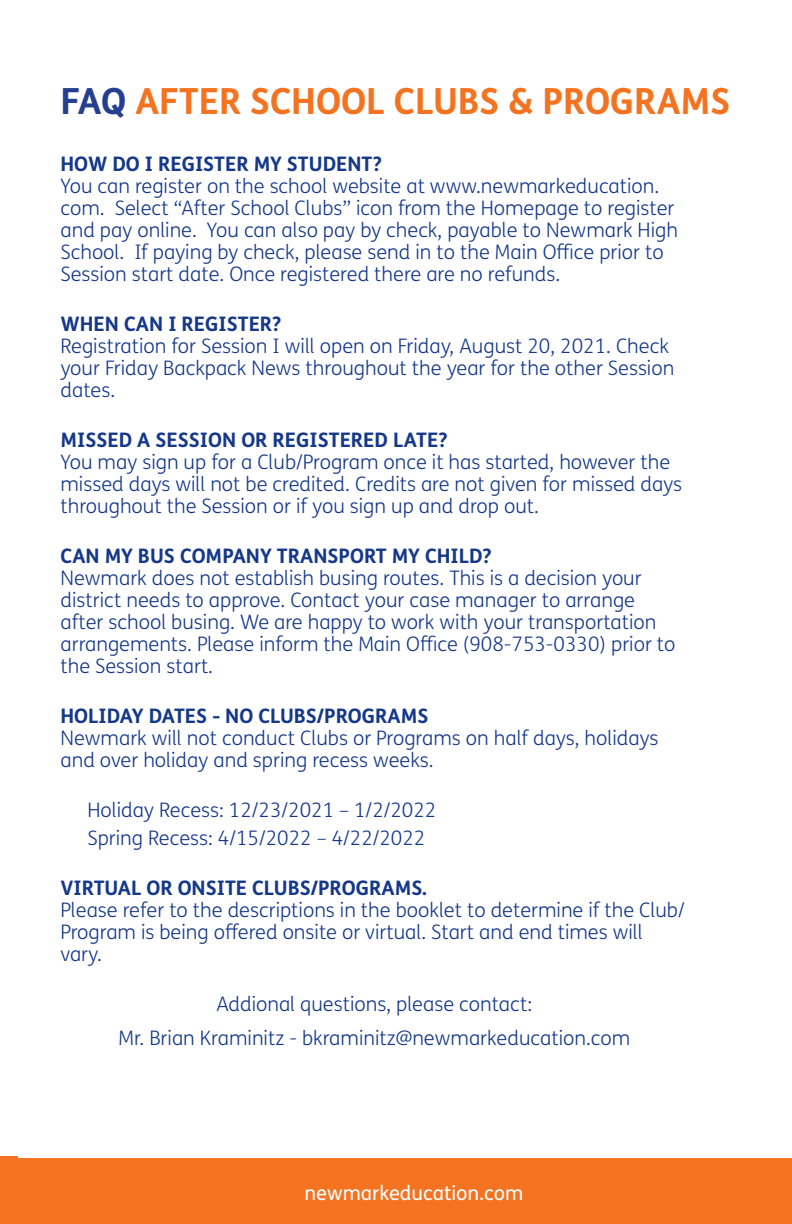
<style>
.page{position:relative;width:792px;height:1224px;background:#fff}
.page>*{position:absolute;margin:0;border:0;box-sizing:border-box;transform-origin:0 0}
.Club_Head{font:700 36px "FS Me Pro";color:#f47321}
.Contact_Info{font:300 20px/22px "FS Me Pro";color:#153889}
.t1{font:20px "FS Me Pro";color:#fff}
.s1{color:#253f8e}
.s2{font-weight:700}
</style>
<div class="page">
<div style="left:0;top:1156px;width:18px;height:68px;background:#f47321"></div>
<div style="left:0;top:1158px;width:792px;height:66px;background:#f47321"></div>
<p class="Club_Head" style="left:60px;top:74px;width:671px"><span class="s1">FAQ</span> AFTER SCHOOL CLUBS &amp; PROGRAMS</p>
<p class="Contact_Info" style="left:60px;top:153px;width:619px"><span class="s2">HOW DO I REGISTER MY STUDENT?<br></span>You can register on the school website at www.newmarkeducation. com. Select “After School Clubs” icon from the Homepage to register and pay online. You can also pay by check, payable to Newmark High School. If paying by check, please send in to the Main Office prior to Session start date. Once registered there are no refunds.</p>
<p class="Contact_Info" style="left:60px;top:313px;width:615px"><span class="s2">WHEN CAN I REGISTER?<br></span>Registration for Session I will open on Friday, August 20, 2021. Check your Friday Backpack News throughout the year for the other Session dates.</p>
<p class="Contact_Info" style="left:60px;top:429px;width:623px"><span class="s2">MISSED A SESSION OR REGISTERED LATE?<br></span>You may sign up for a Club/Program once it has started, however the missed days will not be credited. Credits are not given for missed days throughout the Session or if you sign up and drop out.</p>
<p class="Contact_Info" style="left:60px;top:545px;width:617px"><span class="s2">CAN MY BUS COMPANY TRANSPORT MY CHILD?<br></span>Newmark does not establish busing routes. This is a decision your district needs to approve. Contact your case manager to arrange after school busing. We are happy to work with your transportation arrangements. Please inform the Main Office (908-753-0330) prior to the Session start.</p>
<p class="Contact_Info" style="left:60px;top:705px;width:599px"><span class="s2">HOLIDAY DATES - NO CLUBS/PROGRAMS<br></span>Newmark will not conduct Clubs or Programs on half days, holidays and over holiday and spring recess weeks.</p>
<p class="Contact_Info" style="left:87px;top:799px;width:350px">Holiday Recess: 12/23/2021 – 1/2/2022</p>
<p class="Contact_Info" style="left:87px;top:827px;width:339px">Spring Recess: 4/15/2022 – 4/22/2022</p>
<p class="Contact_Info" style="left:60px;top:877px;width:626px"><span class="s2">VIRTUAL OR ONSITE CLUBS/PROGRAMS.<br></span>Please refer to the descriptions in the booklet to determine if the Club/ Program is being offered onsite or virtual. Start and end times will vary.</p>
<p class="Contact_Info" style="left:216px;top:993px;width:317px">Addional questions, please contact:</p>
<p class="Contact_Info" style="left:118px;top:1027px;width:513px">Mr. Brian Kraminitz - bkraminitz@newmarkeducation.com</p>
<p class="t1" style="left:305px;top:1179px;width:220px">newmarkeducation.com</p>
</div>
